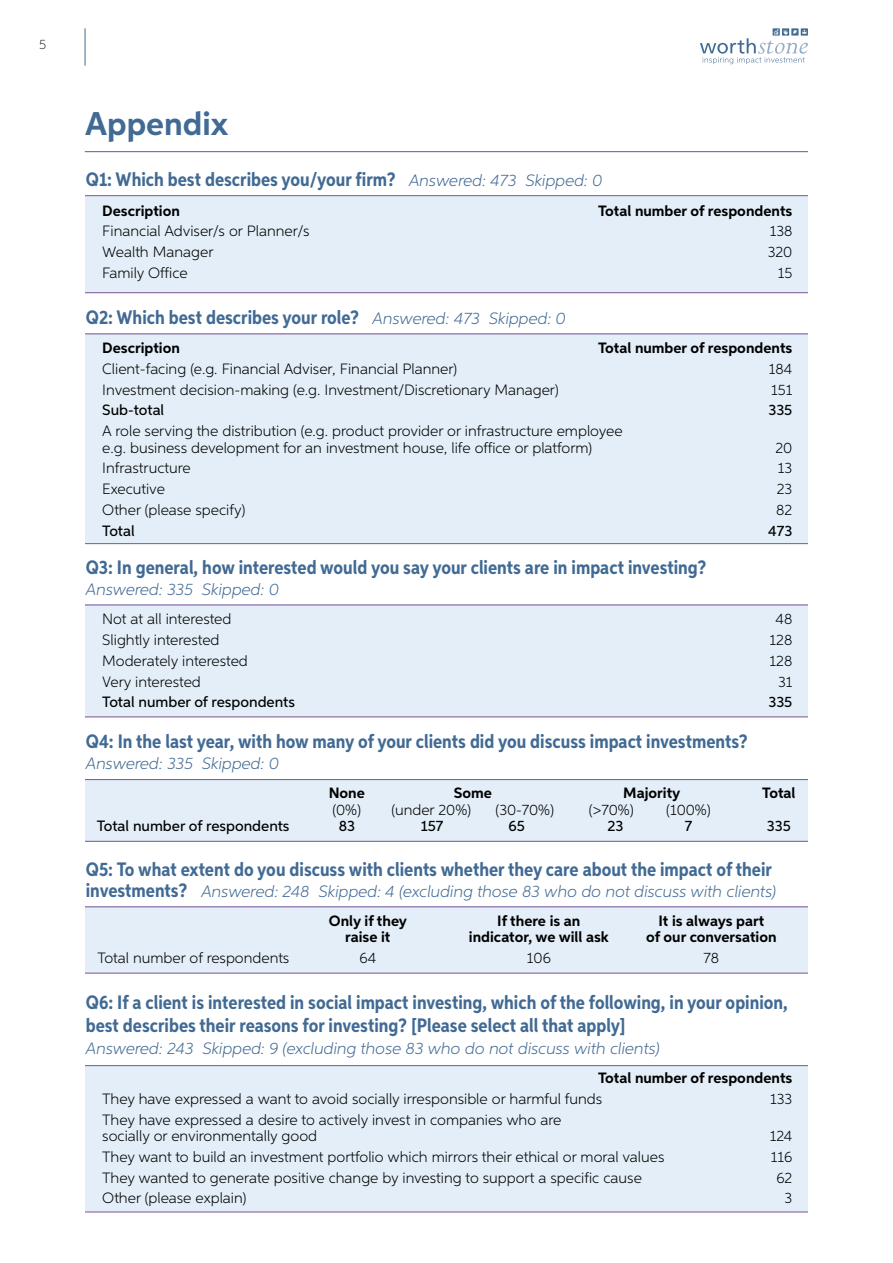
<style>
.page{position:relative;width:893px;height:1263px;background:#fff}
.page>*{position:absolute;margin:0;border:0;box-sizing:border-box;transform-origin:0 0}
.t1{font:700 33px "Aspira";color:#416a94}
.t2{font:700 19.5px/22.5px "Aspira X Nar";color:#416a94}
.t3{font:italic 300 16.5px "Aspira";color:#416a94}
.t4{font:300 15px/16.5px "Aspira";color:#000}
.t5{font:700 15px "Aspira";color:#000}
.t6{font:500 15px "Aspira";color:#000}
.t7{font:100 13.5px "Aspira";color:#000}
.s1{font-family:"Aspira";font-weight:300;font-style:italic;font-size:16.5px}
.s2{font-family:"Aspira X Nar";font-weight:700;font-style:normal;font-size:19.5px}
</style>
<div class="page">
<div style="left:85px;top:1066px;width:723px;height:145px;background:#e3eef8"></div>
<hr style="left:85px;top:1065px;width:723px;height:1px;background:#785495">
<hr style="left:85px;top:1211px;width:723px;height:1px;background:#785495">
<div style="left:85px;top:605px;width:723px;height:112px;background:#e3eef8"></div>
<div style="left:85px;top:779px;width:723px;height:63px;background:#e3eef8"></div>
<div style="left:85px;top:906px;width:723px;height:66px;background:#e3eef8"></div>
<div style="left:85px;top:333px;width:723px;height:210px;background:#e3eef8"></div>
<div style="left:85px;top:196px;width:723px;height:96px;background:#e3eef8"></div>
<hr style="left:85px;top:151px;width:723px;height:1px;background:#416a94">
<hr style="left:85px;top:28px;width:1px;height:38px;background:#416a94">
<hr style="left:85px;top:195px;width:723px;height:1px;background:#785495">
<hr style="left:85px;top:333px;width:723px;height:1px;background:#785495">
<hr style="left:85px;top:605px;width:723px;height:1px;background:#785495">
<hr style="left:85px;top:779px;width:723px;height:1px;background:#785495">
<hr style="left:85px;top:906px;width:723px;height:1px;background:#785495">
<hr style="left:85px;top:292px;width:723px;height:1px;background:#785495">
<hr style="left:85px;top:543px;width:723px;height:1px;background:#785495">
<hr style="left:85px;top:716px;width:723px;height:1px;background:#785495">
<hr style="left:85px;top:841px;width:723px;height:1px;background:#785495">
<hr style="left:85px;top:973px;width:723px;height:1px;background:#785495">
<svg style="left:700px;top:28px;width:108px;height:36px"></svg>
<p class="t7" style="left:39px;top:36px;width:9px">5</p>
<h1 class="t1" style="left:85px;top:103px;width:145px">Appendix</h1>
<h2 class="t2" style="left:86px;top:169px;width:518px">Q1: Which best describes you/your firm? <span class="s1">Answered: 473 Skipped: 0</span></h2>
<p class="t5" style="left:102px;top:201px;width:79px">Description</p>
<p class="t5" style="left:598px;top:201px;width:196px">Total number of respondents</p>
<p class="t4" style="left:102px;top:223px;width:209px">Financial Adviser/s or Planner/s</p>
<p class="t4" style="left:770px;top:223px;width:24px">138</p>
<p class="t4" style="left:102px;top:243px;width:113px">Wealth Manager</p>
<p class="t4" style="left:768px;top:243px;width:26px">320</p>
<p class="t4" style="left:102px;top:264px;width:87px">Family Office</p>
<p class="t4" style="left:778px;top:264px;width:16px">15</p>
<h2 class="t2" style="left:86px;top:306px;width:482px">Q2: Which best describes your role? <span class="s1">Answered: 473 Skipped: 0</span></h2>
<p class="t5" style="left:102px;top:339px;width:79px">Description</p>
<p class="t5" style="left:598px;top:339px;width:196px">Total number of respondents</p>
<p class="t4" style="left:102px;top:360px;width:356px">Client-facing (e.g. Financial Adviser, Financial Planner)</p>
<p class="t4" style="left:769px;top:360px;width:25px">184</p>
<p class="t4" style="left:102px;top:381px;width:458px">Investment decision-making (e.g. Investment/Discretionary Manager)</p>
<p class="t4" style="left:771px;top:381px;width:23px">151</p>
<p class="t6" style="left:102px;top:401px;width:63px">Sub-total</p>
<p class="t6" style="left:768px;top:401px;width:25px">335</p>
<p class="t4" style="left:102px;top:422px;width:522px">A role serving the distribution (e.g. product provider or infrastructure employee e.g. business development for an investment house, life office or platform)</p>
<p class="t4" style="left:775px;top:439px;width:18px">20</p>
<p class="t4" style="left:102px;top:460px;width:90px">Infrastructure</p>
<p class="t4" style="left:778px;top:460px;width:16px">13</p>
<p class="t4" style="left:102px;top:480px;width:64px">Executive</p>
<p class="t4" style="left:777px;top:480px;width:17px">23</p>
<p class="t4" style="left:102px;top:501px;width:144px">Other (please specify)</p>
<p class="t4" style="left:776px;top:501px;width:18px">82</p>
<p class="t6" style="left:102px;top:521px;width:34px">Total</p>
<p class="t6" style="left:768px;top:521px;width:26px">473</p>
<h2 class="t2" style="left:86px;top:556px;width:622px">Q3: In general, how interested would you say your clients are in impact investing?</h2>
<p class="t3" style="left:86px;top:580px;width:195px">Answered: 335 Skipped: 0</p>
<p class="t4" style="left:102px;top:611px;width:131px">Not at all interested</p>
<p class="t4" style="left:776px;top:611px;width:18px">48</p>
<p class="t4" style="left:102px;top:631px;width:119px">Slightly interested</p>
<p class="t4" style="left:770px;top:631px;width:24px">128</p>
<p class="t4" style="left:102px;top:652px;width:147px">Moderately interested</p>
<p class="t4" style="left:770px;top:652px;width:24px">128</p>
<p class="t4" style="left:102px;top:673px;width:100px">Very interested</p>
<p class="t4" style="left:778px;top:673px;width:16px">31</p>
<p class="t6" style="left:102px;top:693px;width:194px">Total number of respondents</p>
<p class="t6" style="left:768px;top:693px;width:25px">335</p>
<h2 class="t2" style="left:86px;top:730px;width:663px">Q4: In the last year, with how many of your clients did you discuss impact investments?</h2>
<p class="t3" style="left:86px;top:753px;width:195px">Answered: 335 Skipped: 0</p>
<p class="t5" style="left:329px;top:784px;width:38px">None</p>
<p class="t5" style="left:454px;top:784px;width:40px">Some</p>
<p class="t5" style="left:623px;top:784px;width:59px">Majority</p>
<p class="t5" style="left:762px;top:784px;width:35px">Total</p>
<p class="t4" style="left:333px;top:801px;width:30px">(0%)</p>
<p class="t4" style="left:391px;top:801px;width:81px">(under 20%)</p>
<p class="t4" style="left:495px;top:801px;width:60px">(30-70%)</p>
<p class="t4" style="left:589px;top:801px;width:46px">(&gt;70%)</p>
<p class="t4" style="left:666px;top:801px;width:46px">(100%)</p>
<p class="t6" style="left:97px;top:817px;width:194px">Total number of respondents</p>
<p class="t6" style="left:339px;top:817px;width:18px">83</p>
<p class="t6" style="left:421px;top:817px;width:24px">157</p>
<p class="t6" style="left:508px;top:817px;width:18px">65</p>
<p class="t6" style="left:607px;top:817px;width:17px">23</p>
<p class="t6" style="left:685px;top:817px;width:9px">7</p>
<p class="t6" style="left:767px;top:817px;width:25px">335</p>
<h2 class="t2" style="left:86px;top:858px;width:688px">Q5: To what extent do you discuss with clients whether they care about the impact of their</h2>
<p class="t3" style="left:86px;top:881px;width:692px"><span class="s2">investments?</span> Answered: 248 Skipped: 4 (excluding those 83 who do not discuss with clients)</p>
<p class="t5" style="left:329px;top:911px;width:80px">Only if they</p>
<p class="t5" style="left:497px;top:911px;width:85px">If there is an</p>
<p class="t5" style="left:658px;top:911px;width:107px">It is always part</p>
<p class="t5" style="left:345px;top:928px;width:47px">raise it</p>
<p class="t5" style="left:469px;top:928px;width:141px">indicator, we will ask</p>
<p class="t5" style="left:646px;top:928px;width:132px">of our conversation</p>
<p class="t4" style="left:98px;top:949px;width:193px">Total number of respondents</p>
<p class="t4" style="left:360px;top:949px;width:18px">64</p>
<p class="t4" style="left:527px;top:949px;width:25px">106</p>
<p class="t4" style="left:703px;top:949px;width:17px">78</p>
<h2 class="t2" style="left:86px;top:991px;width:703px">Q6: If a client is interested in social impact investing, which of the following, in your opinion, best describes their reasons for investing? [Please select all that apply]</h2>
<p class="t3" style="left:86px;top:1038px;width:575px">Answered: 243 Skipped: 9 (excluding those 83 who do not discuss with clients)</p>
<p class="t5" style="left:598px;top:1069px;width:196px">Total number of respondents</p>
<p class="t4" style="left:102px;top:1090px;width:501px">They have expressed a want to avoid socially irresponsible or harmful funds</p>
<p class="t4" style="left:770px;top:1090px;width:24px">133</p>
<p class="t4" style="left:102px;top:1111px;width:460px">They have expressed a desire to actively invest in companies who are socially or environmentally good</p>
<p class="t4" style="left:770px;top:1127px;width:24px">124</p>
<p class="t4" style="left:102px;top:1148px;width:564px">They want to build an investment portfolio which mirrors their ethical or moral values</p>
<p class="t4" style="left:771px;top:1148px;width:23px">116</p>
<p class="t4" style="left:102px;top:1169px;width:541px">They wanted to generate positive change by investing to support a specific cause</p>
<p class="t4" style="left:776px;top:1169px;width:17px">62</p>
<p class="t4" style="left:102px;top:1189px;width:146px">Other (please explain)</p>
<p class="t4" style="left:785px;top:1189px;width:9px">3</p>
</div>
